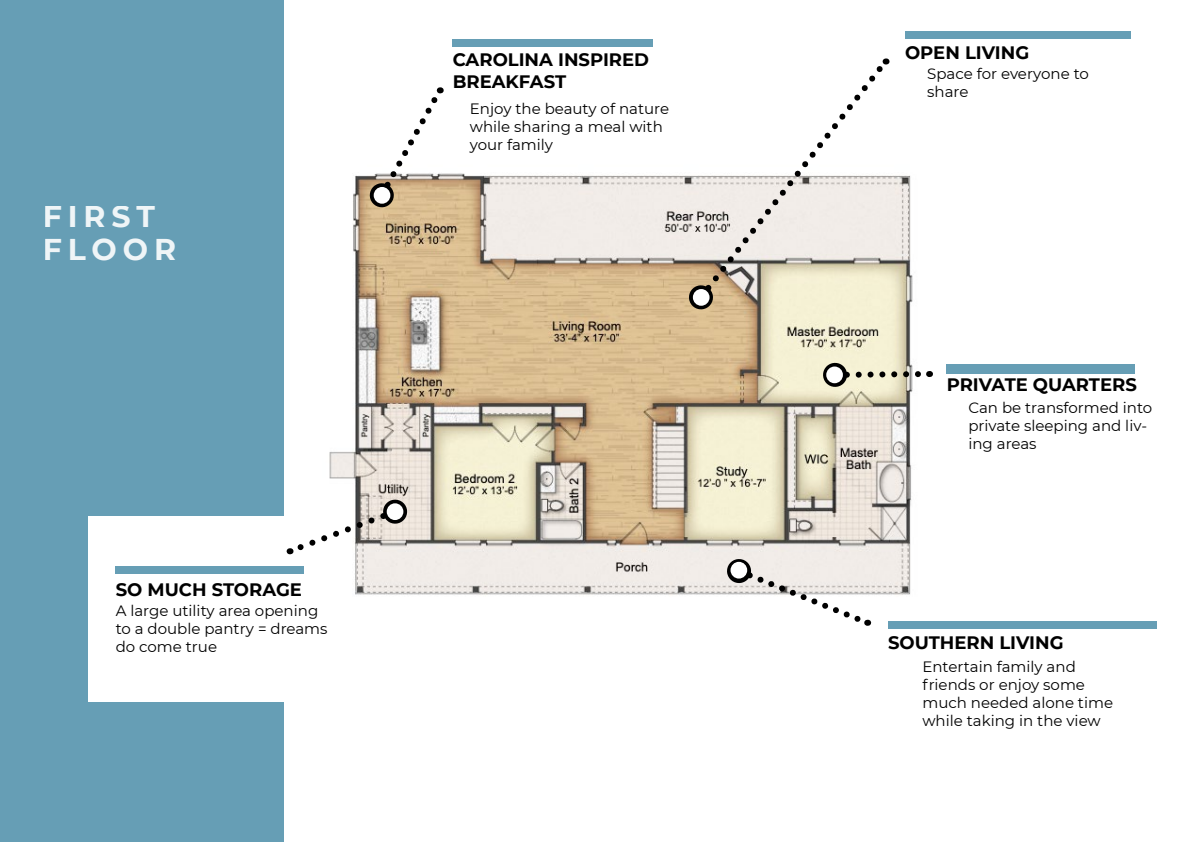
<style>
.page{position:relative;width:1191px;height:842px;background:#fff}
.page>*{position:absolute;margin:0;border:0;box-sizing:border-box;transform-origin:0 0}
.t1{font:700 30px/33px "Montserrat";letter-spacing:.2em;color:#fff}
.t2{font:700 18px/21.6px "Montserrat";color:#000}
.t3{font:15px/18px "Montserrat";color:#000}
</style>
<div class="page">
<div style="left:0;top:0;width:283px;height:842px;background:#669eb5"></div>
<img style="left:329px;top:173px;width:604px;height:453px">
<div style="left:88px;top:516px;width:250px;height:185px;background:#fff"></div>
<svg style="left:700px;top:58px;width:190px;height:238px"></svg>
<svg style="left:688px;top:285px;width:25px;height:25px"></svg>
<svg style="left:369px;top:87px;width:76px;height:121px"></svg>
<svg style="left:726px;top:558px;width:143px;height:68px"></svg>
<svg style="left:288px;top:498px;width:121px;height:59px"></svg>
<svg style="left:821px;top:362px;width:109px;height:26px"></svg>
<div style="left:905px;top:32px;width:225px;height:7px;background:#669eb5"></div>
<div style="left:453px;top:39px;width:200px;height:8px;background:#669eb5"></div>
<div style="left:888px;top:621px;width:269px;height:8px;background:#669eb5"></div>
<div style="left:946px;top:364px;width:189px;height:10px;background:#669eb5"></div>
<div style="left:116px;top:566px;width:188px;height:8px;background:#669eb5"></div>
<div style="left:693px;top:289px;width:16px;height:17px;background:#fff;border-radius:50%"></div>
<div style="left:374px;top:187px;width:16px;height:17px;background:#fff;border-radius:50%"></div>
<div style="left:730px;top:562px;width:17px;height:16px;background:#fff;border-radius:50%"></div>
<div style="left:387px;top:503px;width:16px;height:17px;background:#fff;border-radius:50%"></div>
<div style="left:826px;top:366px;width:17px;height:17px;background:#fff;border-radius:50%"></div>
<h1 class="t1" style="left:43px;top:199px;width:135px">FIRST<br>FLOOR</h1>
<p class="t2" style="left:453px;top:48px;width:198px">CAROLINA INSPIRED<br>BREAKFAST</p>
<p class="t3" style="left:470px;top:99px;width:201px">Enjoy the beauty of nature while sharing a meal with your family</p>
<p class="t2" style="left:116px;top:578px;width:188px">SO MUCH STORAGE</p>
<p class="t3" style="left:116px;top:601px;width:213px">A large utility area opening to a double pantry = dreams do come true</p>
<p class="t2" style="left:905px;top:41px;width:126px">OPEN LIVING</p>
<p class="t3" style="left:927px;top:64px;width:163px">Space for everyone to share</p>
<p class="t2" style="left:946px;top:373px;width:192px">PRIVATE QUARTERS</p>
<p class="t3" style="left:968px;top:398px;width:185px">Can be transformed into private sleeping and liv&shy;ing areas</p>
<p class="t2" style="left:888px;top:631px;width:177px">SOUTHERN LIVING</p>
<p class="t3" style="left:922px;top:657px;width:192px">Entertain family and friends or enjoy some much needed alone time while taking in the view</p>
</div>
